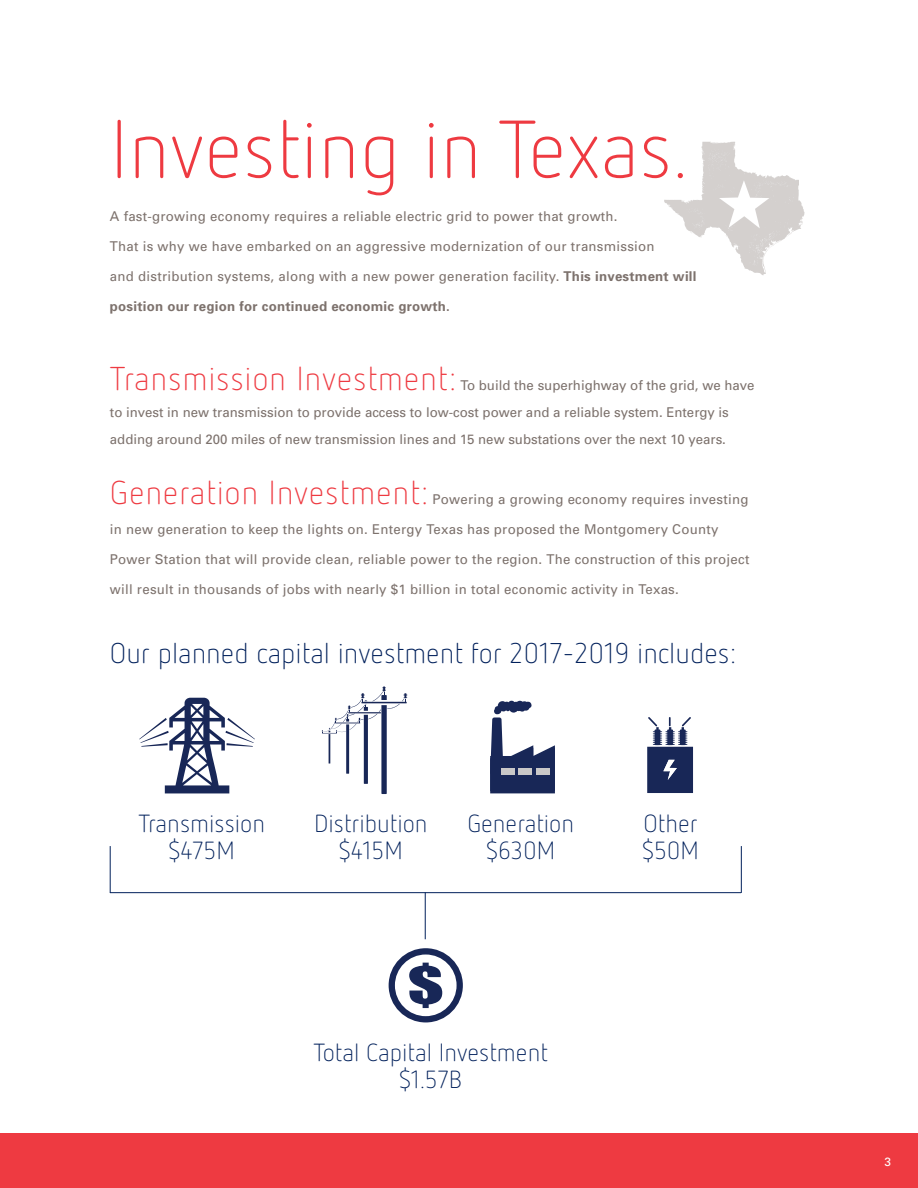
<style>
.page{position:relative;width:918px;height:1188px;background:#fff}
.page>*{position:absolute;margin:0;border:0;box-sizing:border-box;transform-origin:0 0}
.t1{font:300 81px "Netto OT";color:#ee3a41}
.t2{font:300 33px "Netto OT";letter-spacing:.02em;color:#ee3a41}
.t3{font:300 28.5px "Netto OT";color:#00205b}
.t4{font:300 24.75px/27px "Netto OT";color:#00205b;text-align:center}
.t5{font:13.5px "Univers";letter-spacing:.02em;color:#7d726d}
.t6{font:13.5px/27px "Univers";color:#7d726d}
.t7{font:700 13.5px "Univers";letter-spacing:.02em;color:#7d726d}
.t8{font:12px "Univers";color:#fff}
.s1{font-weight:700}
</style>
<div class="page">
<div style="left:0;top:1133px;width:918px;height:55px;background:#ee3a41"></div>
<svg style="left:664px;top:142px;width:141px;height:133px"></svg>
<svg style="left:389px;top:948px;width:74px;height:74px"></svg>
<hr style="left:110px;top:846px;width:1px;height:47px;background:#00205b">
<hr style="left:425px;top:892px;width:1px;height:47px;background:#00205b">
<hr style="left:110px;top:892px;width:631px;height:1px;background:#00205b">
<hr style="left:741px;top:846px;width:1px;height:47px;background:#00205b">
<svg style="left:139px;top:698px;width:116px;height:95px"></svg>
<svg style="left:322px;top:687px;width:85px;height:107px"></svg>
<svg style="left:490px;top:701px;width:65px;height:92px"></svg>
<div style="left:502px;top:768px;width:13px;height:7px;background:#c9c8c8"></div>
<div style="left:519px;top:768px;width:13px;height:7px;background:#c9c8c8"></div>
<div style="left:536px;top:768px;width:13px;height:7px;background:#c9c8c8"></div>
<svg style="left:647px;top:717px;width:46px;height:76px"></svg>
<p class="t1" style="left:110px;top:101px;width:580px">Investing in Texas.</p>
<p class="t5" style="left:110px;top:208px;width:509px">A fast-growing economy requires a reliable electric grid to power that growth.</p>
<p class="t5" style="left:110px;top:238px;width:546px">That is why we have embarked on an aggressive modernization of our transmission</p>
<p class="t5" style="left:110px;top:268px;width:588px">and distribution systems, along with a new power generation facility. <span class="s1">This investment will</span></p>
<p class="t7" style="left:110px;top:297px;width:342px">position our region for continued economic growth.</p>
<p class="t2" style="left:110px;top:359px;width:348px">Transmission Investment:</p>
<p class="t6" style="left:110px;top:372px;width:646px;text-indent:350px">To build the superhighway of the grid, we have to invest in new transmission to provide access to low-cost power and a reliable system. Entergy is adding around 200 miles of new transmission lines and 15 new substations over the next 10 years.</p>
<p class="t2" style="left:110px;top:473px;width:320px">Generation Investment:</p>
<p class="t5" style="left:433px;top:491px;width:317px">Powering a growing economy requires investing</p>
<p class="t5" style="left:110px;top:521px;width:610px">in new generation to keep the lights on. Entergy Texas has proposed the Montgomery County</p>
<p class="t5" style="left:110px;top:551px;width:641px">Power Station that will provide clean, reliable power to the region. The construction of this project</p>
<p class="t5" style="left:110px;top:581px;width:570px">will result in thousands of jobs with nearly $1 billion in total economic activity in Texas.</p>
<p class="t3" style="left:110px;top:636px;width:628px">Our planned capital investment for 2017-2019 includes:</p>
<p class="t4" style="left:138px;top:809px;width:128px">Transmission $475M</p>
<p class="t4" style="left:314px;top:809px;width:115px">Distribution $415M</p>
<p class="t4" style="left:467px;top:809px;width:108px">Generation $630M</p>
<p class="t4" style="left:644px;top:809px;width:56px">Other</p>
<p class="t4" style="left:642px;top:836px;width:58px">$50M</p>
<p class="t4" style="left:314px;top:1039px;width:236px">Total Capital Investment $1.57B</p>
<p class="t8" style="left:884px;top:1154px;width:8px">3</p>
</div>
